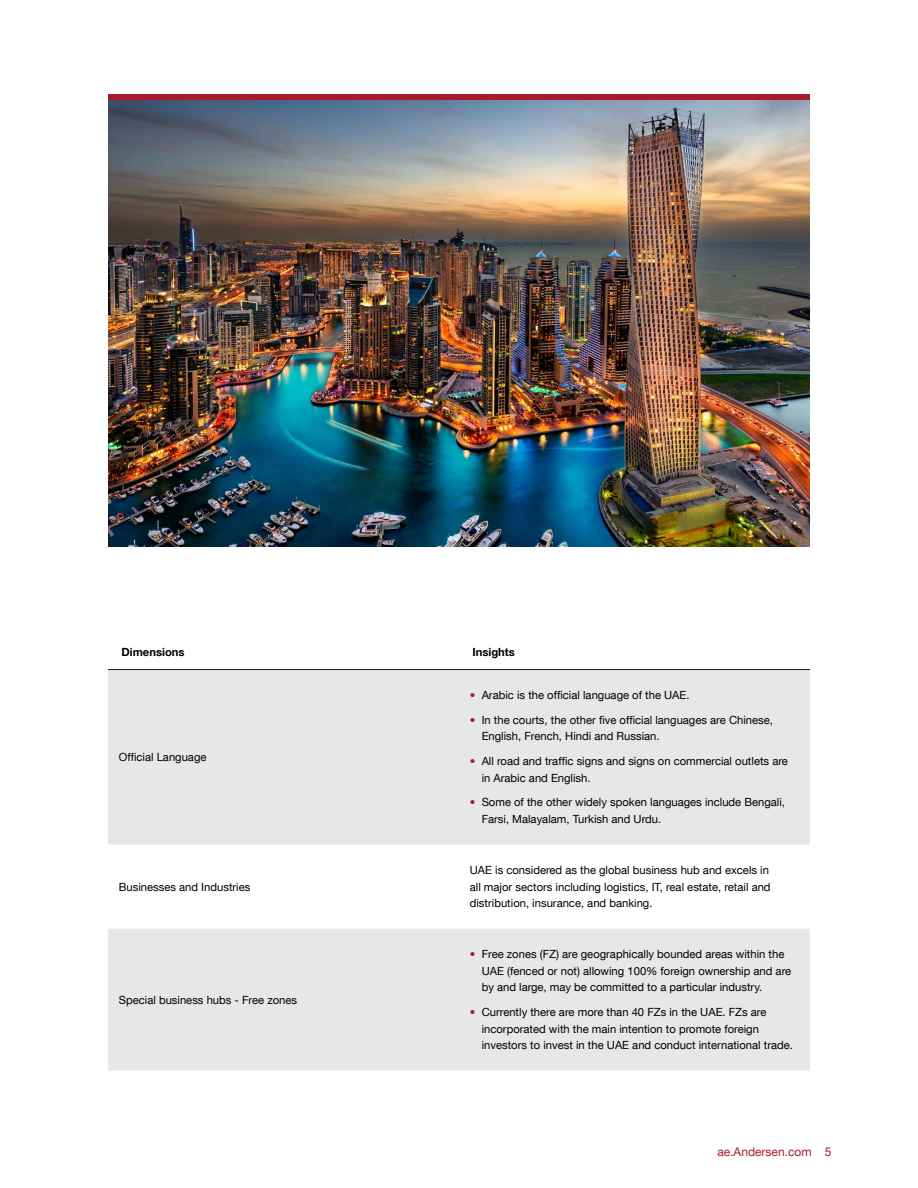
<style>
.page{position:relative;width:918px;height:1188px;background:#fff}
.page>*{position:absolute;margin:0;border:0;box-sizing:border-box;transform-origin:0 0}
.t1{font:12px "Helvetica Neue LT Com";color:#a91a2d}
.t2{font:11.25px/16.5px "Helvetica Neue LT Com";color:#000}
.t3{font:700 11.25px "Helvetica Neue LT Com";color:#000}
.s1{color:#a91a2d}
</style>
<div class="page">
<img style="left:108px;top:100px;width:702px;height:446px">
<div style="left:108px;top:94px;width:702px;height:6px;background:#a91a2d"></div>
<svg style="left:108px;top:670px;width:702px;height:401px;fill:#e6e7e8"></svg>
<hr style="left:108px;top:669px;width:351px;height:1px;background:#0e1821">
<hr style="left:459px;top:669px;width:351px;height:1px;background:#0e1821">
<p class="t3" style="left:122px;top:645px;width:65px">Dimensions</p>
<p class="t3" style="left:472px;top:645px;width:44px">Insights</p>
<p class="t2" style="left:119px;top:749px;width:89px">Official Language</p>
<p class="t2" style="left:119px;top:878px;width:133px">Businesses and Industries</p>
<p class="t2" style="left:119px;top:991px;width:180px">Special business hubs - Free zones</p>
<p class="t2" style="left:470px;top:687px;width:221px"><span class="s1">•</span> Arabic is the official language of the UAE.</p>
<p class="t2" style="left:482px;top:711px;width:293px;text-indent:-12px"><span class="s1">•</span> In the courts, the other five official languages are Chinese,<br>English, French, Hindi and Russian.</p>
<p class="t2" style="left:482px;top:753px;width:308px;text-indent:-12px"><span class="s1">•</span> All road and traffic signs and signs on commercial outlets are in Arabic and English.</p>
<p class="t2" style="left:482px;top:794px;width:305px;text-indent:-12px"><span class="s1">•</span> Some of the other widely spoken languages include Bengali,<br>Farsi, Malayalam, Turkish and Urdu.</p>
<p class="t2" style="left:470px;top:862px;width:302px">UAE is considered as the global business hub and excels in all major sectors including logistics, IT, real estate, retail and distribution, insurance, and banking.</p>
<p class="t2" style="left:482px;top:946px;width:311px;text-indent:-12px"><span class="s1">•</span> Free zones (FZ) are geographically bounded areas within the<br>UAE (fenced or not) allowing 100% foreign ownership and are by and large, may be committed to a particular industry.</p>
<p class="t2" style="left:482px;top:1004px;width:313px;text-indent:-12px"><span class="s1">•</span> Currently there are more than 40 FZs in the UAE. FZs are incorporated with the main intention to promote foreign investors to invest in the UAE and conduct international trade.</p>
<p class="t1" style="left:717px;top:1144px;width:116px">ae.Andersen.com 5</p>
</div>
